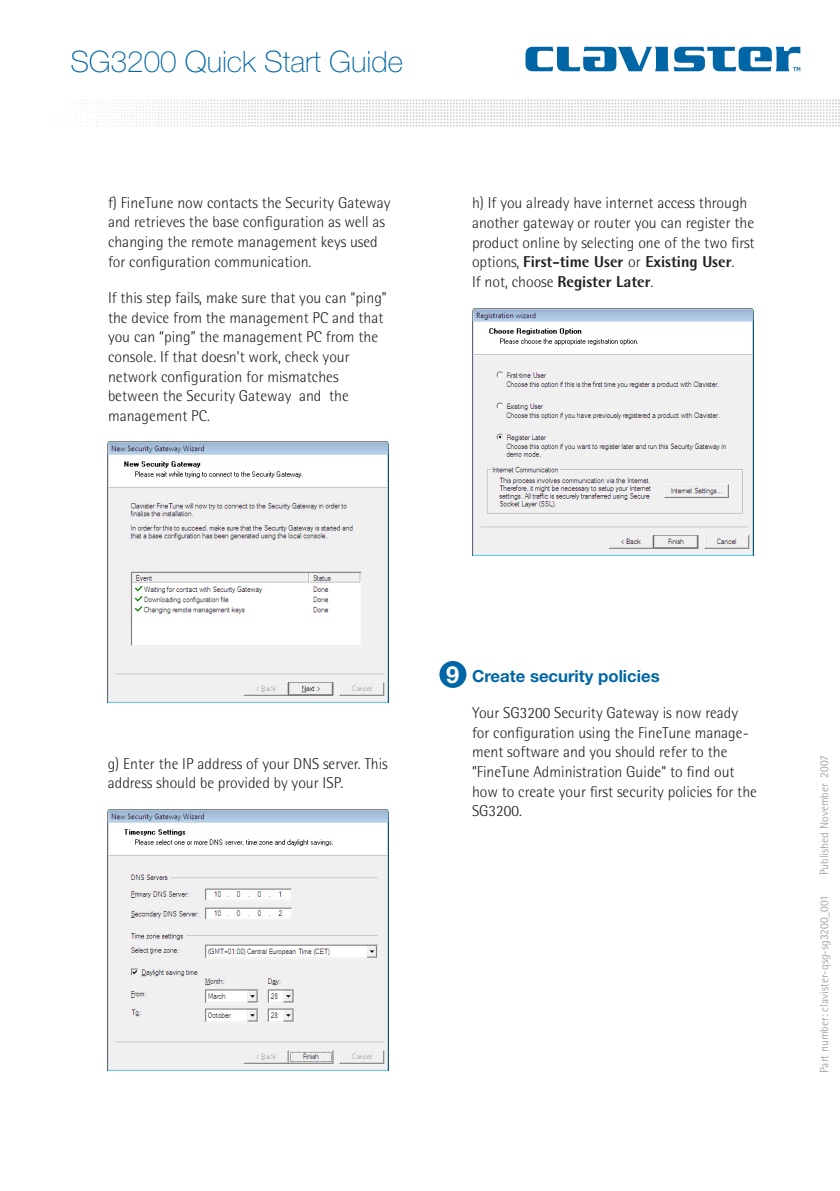
<style>
.page{position:relative;width:840px;height:1191px;background:#fff}
.page>*{position:absolute;margin:0;border:0;box-sizing:border-box;transform-origin:0 0}
.t1{font:100 29.6px "Helvetica Neue";color:#0166a5}
.t2{font:700 23.6px "Helvetica Neue";color:#fff}
.t3{font:700 16.8px "Helvetica Neue";color:#0166a5}
.t4{font:300 15.8px/19.6px "Rotis Semi Sans";color:#231f20}
.t5{font:300 11.8px "Rotis Semi Sans";color:#939598}
.s1{font-weight:800}
</style>
<div class="page">
<img style="left:96px;top:99px;width:743px;height:28px">
<svg style="left:525px;top:47px;width:274px;height:24px"></svg>
<div style="left:439px;top:661px;width:27px;height:27px;background:#0166a5;border-radius:50%"></div>
<img style="left:108px;top:441px;width:280px;height:261px">
<img style="left:108px;top:809px;width:280px;height:261px">
<img style="left:472px;top:308px;width:280px;height:247px">
<h1 class="t1" style="left:70px;top:45px;width:334px">SG3200 Quick Start Guide</h1>
<p class="t4" style="left:108px;top:192px;width:284px">f) FineTune now contacts the Security Gateway and retrieves the base configuration as well as changing the remote management keys used for configuration communication.</p>
<p class="t4" style="left:108px;top:288px;width:280px">If this step fails, make sure that you can “ping” the device from the management PC and that you can “ping” the management PC from the console. If that doesn’t work, check your network configuration for mismatches between the Security Gateway and the management PC.</p>
<p class="t4" style="left:471px;top:193px;width:284px">h) If you already have internet access through another gateway or router you can register the product online by selecting one of the two first options, <span class="s1">First-time User</span> or <span class="s1">Existing User</span>.<br>If not, choose <span class="s1">Register Later</span>.</p>
<p class="t4" style="left:108px;top:753px;width:281px">g) Enter the IP address of your DNS server. This address should be provided by your ISP.</p>
<h2 class="t2" style="left:446px;top:660px;width:15px">9</h2>
<p class="t3" style="left:471px;top:665px;width:189px">Create security policies</p>
<p class="t4" style="left:471px;top:703px;width:286px">Your SG3200 Security Gateway is now ready for configuration using the FineTune manage&shy;ment software and you should refer to the ”FineTune Administration Guide” to find out how to create your first security policies for the SG3200.</p>
<p class="t5" style="left:816px;top:875px;width:121px;rotate:-90deg">Published November 2007</p>
<p class="t5" style="left:816px;top:1072px;width:179px;rotate:-90deg">Part number: clavister-qsg-sg3200_001</p>
</div>
